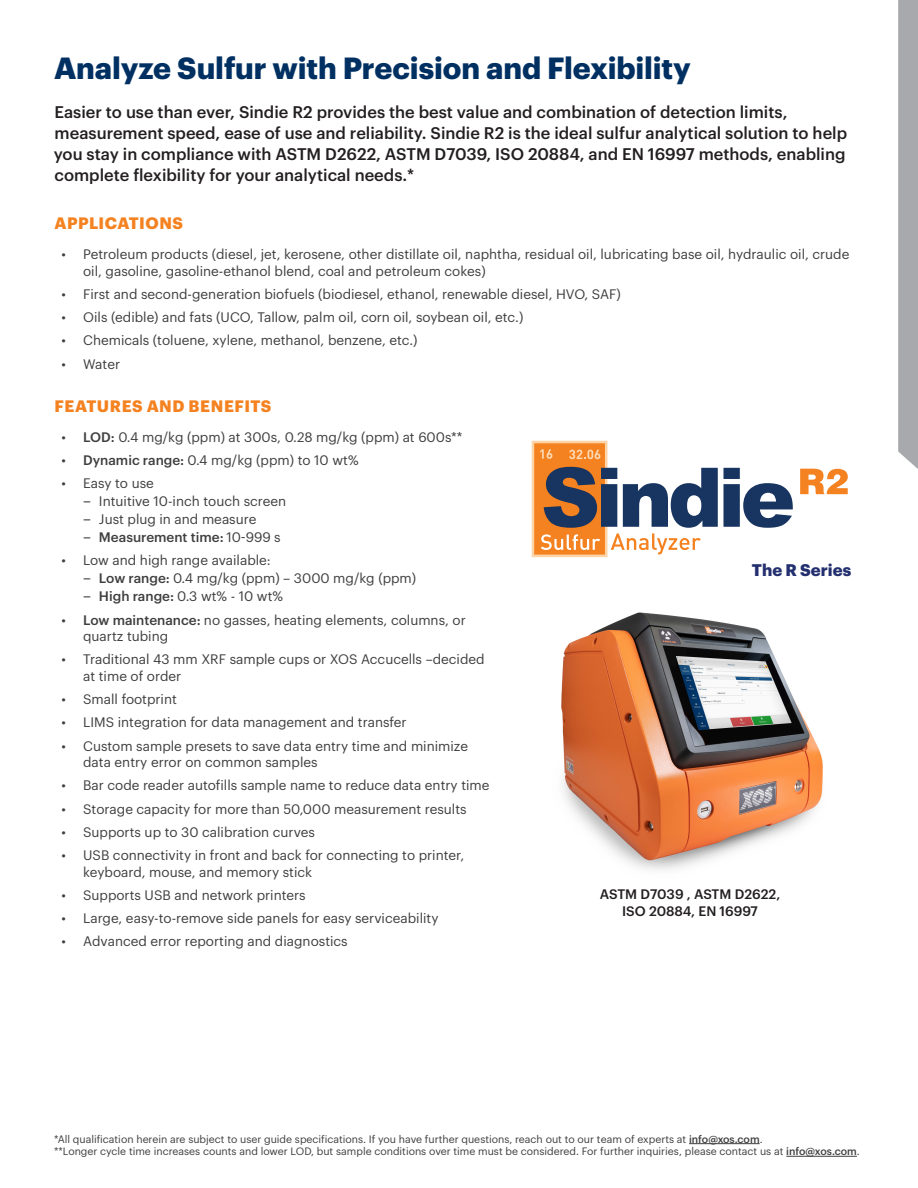
<style>
.page{position:relative;width:918px;height:1188px;background:#fff}
.page>*{position:absolute;margin:0;border:0;box-sizing:border-box;transform-origin:0 0}
.Figure_Text{font:700 30px "Graphik";letter-spacing:-.005em;color:#003062}
.t1{font:500 16.5px/21px "Graphik";color:#231f20}
.t2{font:700 16.5px "Graphik";color:#232f6e}
.t3{font:700 16.2px "Graphik";letter-spacing:.025em;color:#f58220}
.t4{font:13.5px/16.5px "Graphik";color:#3e3e3f}
.t5{font:500 13.5px "Graphik";letter-spacing:-.005em;color:#231f20}
.t6{font:500 13.5px "Graphik";color:#3e3e3f}
.t7{font:10.5px "Graphik";color:#3e3e3f}
.s1{font-weight:500}
.s2{font-size:15px}
.s3{font-weight:400;font-size:15px}
.s4{font-weight:400}
</style>
<div class="page">
<img style="left:561px;top:612px;width:262px;height:258px">
<svg style="left:800px;top:469px;width:48px;height:25px"></svg>
<div style="left:532px;top:441px;width:75px;height:116px;background:#f58220;border:3px solid #fdd4a8"></div>
<svg style="left:540px;top:449px;width:12px;height:10px"></svg>
<svg style="left:569px;top:450px;width:31px;height:9px"></svg>
<svg style="left:541px;top:467px;width:252px;height:88px"></svg>
<svg style="left:898px;top:0;width:20px;height:469px;background:#abacb0"></svg>
<hr style="left:689px;top:1143px;width:71px;height:1px;background:#3e3e3f">
<hr style="left:786px;top:1156px;width:71px;height:1px;background:#3e3e3f">
<p class="Figure_Text" style="left:54px;top:45px;width:638px">Analyze Sulfur with Precision and Flexibility</p>
<p class="t1" style="left:54px;top:100px;width:795px">Easier to use than ever, Sindie R2 provides the best value and combination of detection limits, measurement speed, ease of use and reliability. Sindie R2 is the ideal sulfur analytical solution to help you stay in compliance with ASTM D2622, ASTM D7039, ISO 20884, and EN 16997 methods, enabling complete flexibility for your analytical needs.*</p>
<p class="t3" style="left:55px;top:211px;width:130px">APPLICATIONS</p>
<p class="t4" style="left:83px;top:245px;width:768px;text-indent:-22px">• Petroleum products (diesel, jet, kerosene, other distillate oil, naphtha, residual oil, lubricating base oil, hydraulic oil, crude oil, gasoline, gasoline-ethanol blend, coal and petroleum cokes)</p>
<p class="t4" style="left:62px;top:284px;width:561px">• First and second-generation biofuels (biodiesel, ethanol, renewable diesel, HVO, SAF)</p>
<p class="t4" style="left:62px;top:308px;width:463px">• Oils (edible) and fats (UCO, Tallow, palm oil, corn oil, soybean oil, etc.)</p>
<p class="t4" style="left:62px;top:331px;width:358px">• Chemicals (toluene, xylene, methanol, benzene, etc.)</p>
<p class="t4" style="left:62px;top:354px;width:60px">• Water</p>
<p class="t3" style="left:55px;top:393px;width:218px">FEATURES AND BENEFITS</p>
<p class="t4" style="left:62px;top:427px;width:402px">• <span class="s1">LOD:</span> 0.4 mg/kg (ppm) at 300s, 0.28 mg/kg (ppm) at 600s**</p>
<p class="t4" style="left:62px;top:451px;width:299px">• <span class="s1">Dynamic range:</span> 0.4 mg/kg (ppm) to 10 wt%</p>
<p class="t4" style="left:62px;top:474px;width:94px">• Easy to use</p>
<p class="t4" style="left:83px;top:492px;width:205px"><span class="s2">–</span> Intuitive 10-inch touch screen</p>
<p class="t4" style="left:83px;top:510px;width:175px"><span class="s2">–</span> Just plug in and measure</p>
<p class="t6" style="left:83px;top:527px;width:199px"><span class="s3">–</span> Measurement time: <span class="s4">10-999 s</span></p>
<p class="t4" style="left:62px;top:551px;width:211px">• Low and high range available:</p>
<p class="t4" style="left:83px;top:569px;width:335px"><span class="s2">–</span> <span class="s1">Low range:</span> 0.4 mg/kg (ppm) – 3000 mg/kg (ppm)</p>
<p class="t4" style="left:83px;top:587px;width:201px"><span class="s2">–</span> <span class="s1">High range:</span> 0.3 wt% - 10 wt%</p>
<p class="t4" style="left:83px;top:610px;width:384px;text-indent:-22px">• <span class="s1">Low maintenance:</span> no gasses, heating elements, columns, or quartz tubing</p>
<p class="t4" style="left:83px;top:650px;width:403px;text-indent:-22px">• Traditional 43 mm XRF sample cups or XOS Accucells –decided at time of order</p>
<p class="t4" style="left:62px;top:690px;width:117px">• Small footprint</p>
<p class="t4" style="left:62px;top:713px;width:347px">• LIMS integration for data management and transfer</p>
<p class="t4" style="left:83px;top:736px;width:386px;text-indent:-22px">• Custom sample presets to save data entry time and minimize data entry error on common samples</p>
<p class="t4" style="left:62px;top:776px;width:429px">• Bar code reader autofills sample name to reduce data entry time</p>
<p class="t4" style="left:62px;top:799px;width:407px">• Storage capacity for more than 50,000 measurement results</p>
<p class="t4" style="left:62px;top:823px;width:255px">• Supports up to 30 calibration curves</p>
<p class="t4" style="left:83px;top:846px;width:383px;text-indent:-22px">• USB connectivity in front and back for connecting to printer, keyboard, mouse, and memory stick</p>
<p class="t4" style="left:62px;top:886px;width:246px">• Supports USB and network printers</p>
<p class="t4" style="left:62px;top:909px;width:378px">• Large, easy-to-remove side panels for easy serviceability</p>
<p class="t4" style="left:62px;top:932px;width:288px">• Advanced error reporting and diagnostics</p>
<p class="t2" style="left:752px;top:558px;width:101px">The R Series</p>
<p class="t5" style="left:600px;top:884px;width:182px">ASTM D7039 , ASTM D2622,</p>
<p class="t5" style="left:622px;top:901px;width:137px">ISO 20884, EN 16997</p>
<p class="t7" style="left:54px;top:1131px;width:710px">*All qualification herein are subject to user guide specifications. If you have further questions, reach out to our team of experts at <span class="s1">info@xos.com</span>.</p>
<p class="t7" style="left:54px;top:1144px;width:807px">**Longer cycle time increases counts and lower LOD, but sample conditions over time must be considered. For further inquiries, please contact us at <span class="s1">info@xos.com</span>.</p>
</div>
